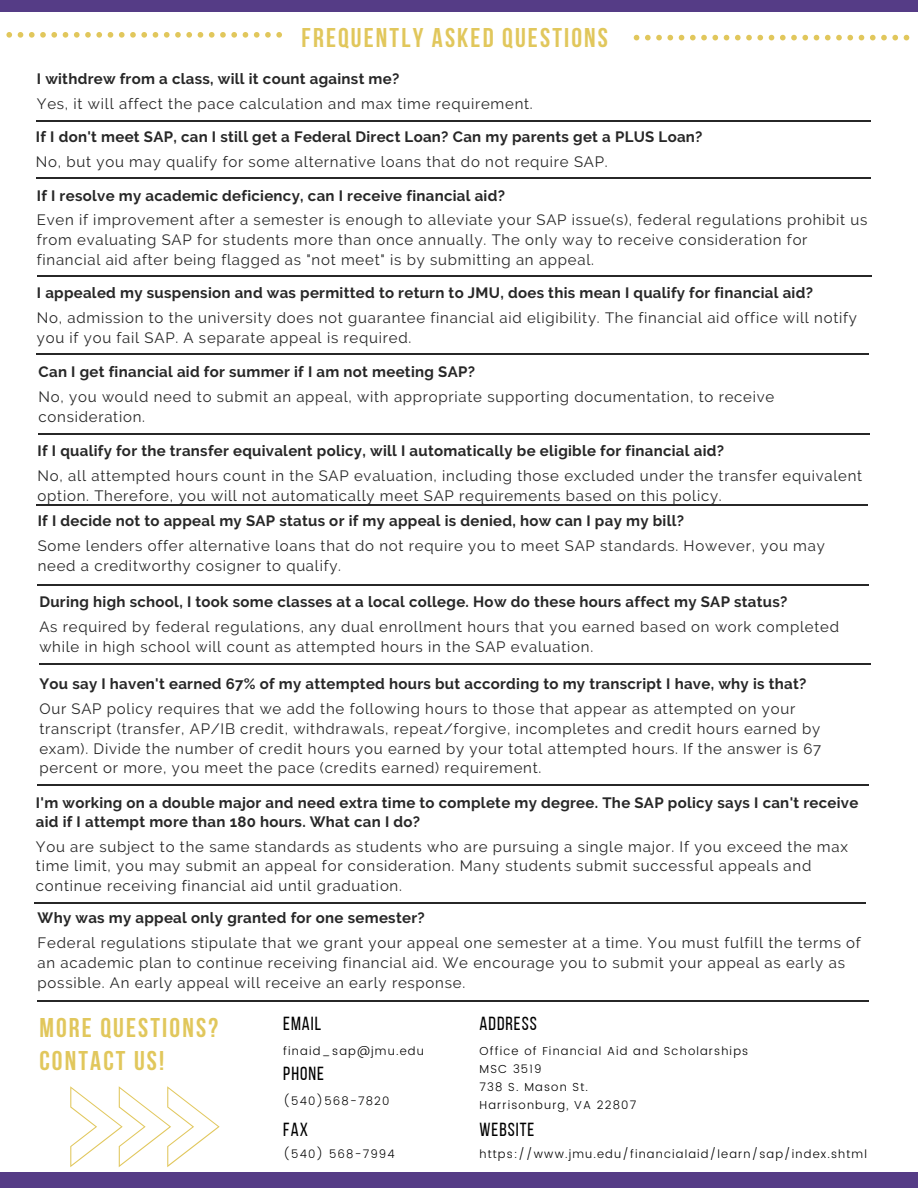
<style>
.page{position:relative;width:918px;height:1188px;background:#fff}
.page>*{position:absolute;margin:0;border:0;box-sizing:border-box;transform-origin:0 0}
.t1{font:700 27px "Bebas Neue";letter-spacing:.08em;color:#e1c75c}
.t2{font:18.9px "Bebas Neue";letter-spacing:.055em;color:#000}
.t3{font:15px/19.8px "Raleway";letter-spacing:.05em;color:#272727}
.t4{font:700 15px/18.6px "Raleway";letter-spacing:.02em;color:#272727}
.t5{font:300 11.7px "Poppins";letter-spacing:.1em;color:#000}
</style>
<div class="page">
<div style="left:0;top:0;width:918px;height:12px;background:#553c86"></div>
<div style="left:0;top:1172px;width:918px;height:16px;background:#553c86"></div>
<hr style="left:36px;top:121px;width:835px;height:1px;background:#272727">
<hr style="left:37px;top:275px;width:835px;height:1px;background:#272727">
<hr style="left:36px;top:178px;width:835px;height:1px;background:#272727">
<hr style="left:36px;top:354px;width:832px;height:1px;background:#272727">
<hr style="left:39px;top:433px;width:831px;height:1px;background:#272727">
<hr style="left:36px;top:504px;width:831px;height:2px;background:#272727">
<hr style="left:38px;top:584px;width:831px;height:1px;background:#272727">
<hr style="left:39px;top:663px;width:832px;height:2px;background:#272727">
<hr style="left:37px;top:784px;width:831px;height:1px;background:#272727">
<hr style="left:34px;top:903px;width:832px;height:1px;background:#272727">
<hr style="left:38px;top:1000px;width:831px;height:2px;background:#272727">
<svg style="left:634px;top:35px;width:275px;height:5px"></svg>
<svg style="left:70px;top:1086px;width:150px;height:81px"></svg>
<svg style="left:6px;top:32px;width:276px;height:6px"></svg>
<p class="t1" style="left:302px;top:26px;width:308px">FREQUENTLY ASKED QUESTIONS</p>
<p class="t4" style="left:37px;top:69px;width:364px">I withdrew from a class, will it count against me?</p>
<p class="t3" style="left:37px;top:94px;width:497px">Yes, it will affect the pace calculation and max time requirement.</p>
<p class="t4" style="left:36px;top:127px;width:668px">If I don't meet SAP, can I still get a Federal Direct Loan? Can my parents get a PLUS Loan?</p>
<p class="t3" style="left:36px;top:151px;width:573px">No, but you may qualify for some alternative loans that do not require SAP.</p>
<p class="t4" style="left:37px;top:186px;width:470px">If I resolve my academic deficiency, can I receive financial aid?</p>
<p class="t3" style="left:37px;top:210px;width:832px">Even if improvement after a semester is enough to alleviate your SAP issue(s), federal regulations prohibit us from evaluating SAP for students more than once annually. The only way to receive consideration for financial aid after being flagged as "not meet" is by submitting an appeal.</p>
<p class="t4" style="left:37px;top:283px;width:778px">I appealed my suspension and was permitted to return to JMU, does this mean I qualify for financial aid?</p>
<p class="t3" style="left:37px;top:308px;width:822px">No, admission to the university does not guarantee financial aid eligibility. The financial aid office will notify you if you fail SAP. A separate appeal is required.</p>
<p class="t4" style="left:39px;top:362px;width:438px">Can I get financial aid for summer if I am not meeting SAP?</p>
<p class="t3" style="left:39px;top:387px;width:737px">No, you would need to submit an appeal, with appropriate supporting documentation, to receive consideration.</p>
<p class="t4" style="left:38px;top:442px;width:688px">If I qualify for the transfer equivalent policy, will I automatically be eligible for financial aid?</p>
<p class="t3" style="left:38px;top:466px;width:826px">No, all attempted hours count in the SAP evaluation, including those excluded under the transfer equivalent option. Therefore, you will not automatically meet SAP requirements based on this policy.</p>
<p class="t4" style="left:38px;top:511px;width:648px">If I decide not to appeal my SAP status or if my appeal is denied, how can I pay my bill?</p>
<p class="t3" style="left:38px;top:536px;width:789px">Some lenders offer alternative loans that do not require you to meet SAP standards. However, you may need a creditworthy cosigner to qualify.</p>
<p class="t4" style="left:39px;top:592px;width:750px">During high school, I took some classes at a local college. How do these hours affect my SAP status?</p>
<p class="t3" style="left:39px;top:617px;width:801px">As required by federal regulations, any dual enrollment hours that you earned based on work completed while in high school will count as attempted hours in the SAP evaluation.</p>
<p class="t4" style="left:39px;top:674px;width:769px">You say I haven't earned 67% of my attempted hours but according to my transcript I have, why is that?</p>
<p class="t3" style="left:39px;top:699px;width:783px">Our SAP policy requires that we add the following hours to those that appear as attempted on your transcript (transfer, AP/IB credit, withdrawals, repeat/forgive, incompletes and credit hours earned by exam). Divide the number of credit hours you earned by your total attempted hours. If the answer is 67 percent or more, you meet the pace (credits earned) requirement.</p>
<p class="t4" style="left:36px;top:794px;width:824px">I'm working on a double major and need extra time to complete my degree. The SAP policy says I can't receive aid if I attempt more than 180 hours. What can I do?</p>
<p class="t3" style="left:36px;top:836px;width:814px">You are subject to the same standards as students who are pursuing a single major. If you exceed the max time limit, you may submit an appeal for consideration. Many students submit successful appeals and continue receiving financial aid until graduation.</p>
<p class="t4" style="left:38px;top:909px;width:389px">Why was my appeal only granted for one semester?</p>
<p class="t3" style="left:38px;top:933px;width:825px">Federal regulations stipulate that we grant your appeal one semester at a time. You must fulfill the terms of an academic plan to continue receiving financial aid. We encourage you to submit your appeal as early as possible. An early appeal will receive an early response.</p>
<p class="t1" style="left:39px;top:1016px;width:180px">MORE QUESTIONS?</p>
<p class="t1" style="left:39px;top:1049px;width:126px">CONTACT US!</p>
<p class="t2" style="left:480px;top:1016px;width:59px">ADDRESS</p>
<p class="t5" style="left:480px;top:1044px;width:270px">Office of Financial Aid and Scholarships</p>
<p class="t5" style="left:480px;top:1062px;width:63px">MSC 3519</p>
<p class="t5" style="left:480px;top:1080px;width:110px">738 S. Mason St.</p>
<p class="t5" style="left:480px;top:1098px;width:158px">Harrisonburg, VA 22807</p>
<p class="t2" style="left:480px;top:1122px;width:56px">WEBSITE</p>
<p class="t5" style="left:480px;top:1148px;width:389px">https://www.jmu.edu/financialaid/learn/sap/index.shtml</p>
<p class="t2" style="left:283px;top:1016px;width:40px">EMAIL</p>
<p class="t5" style="left:283px;top:1044px;width:142px">finaid_sap@jmu.edu</p>
<p class="t2" style="left:283px;top:1066px;width:42px">PHONE</p>
<p class="t5" style="left:283px;top:1094px;width:108px">(540)568-7820</p>
<p class="t2" style="left:283px;top:1122px;width:26px">FAX</p>
<p class="t5" style="left:283px;top:1148px;width:113px">(540) 568-7994</p>
</div>
